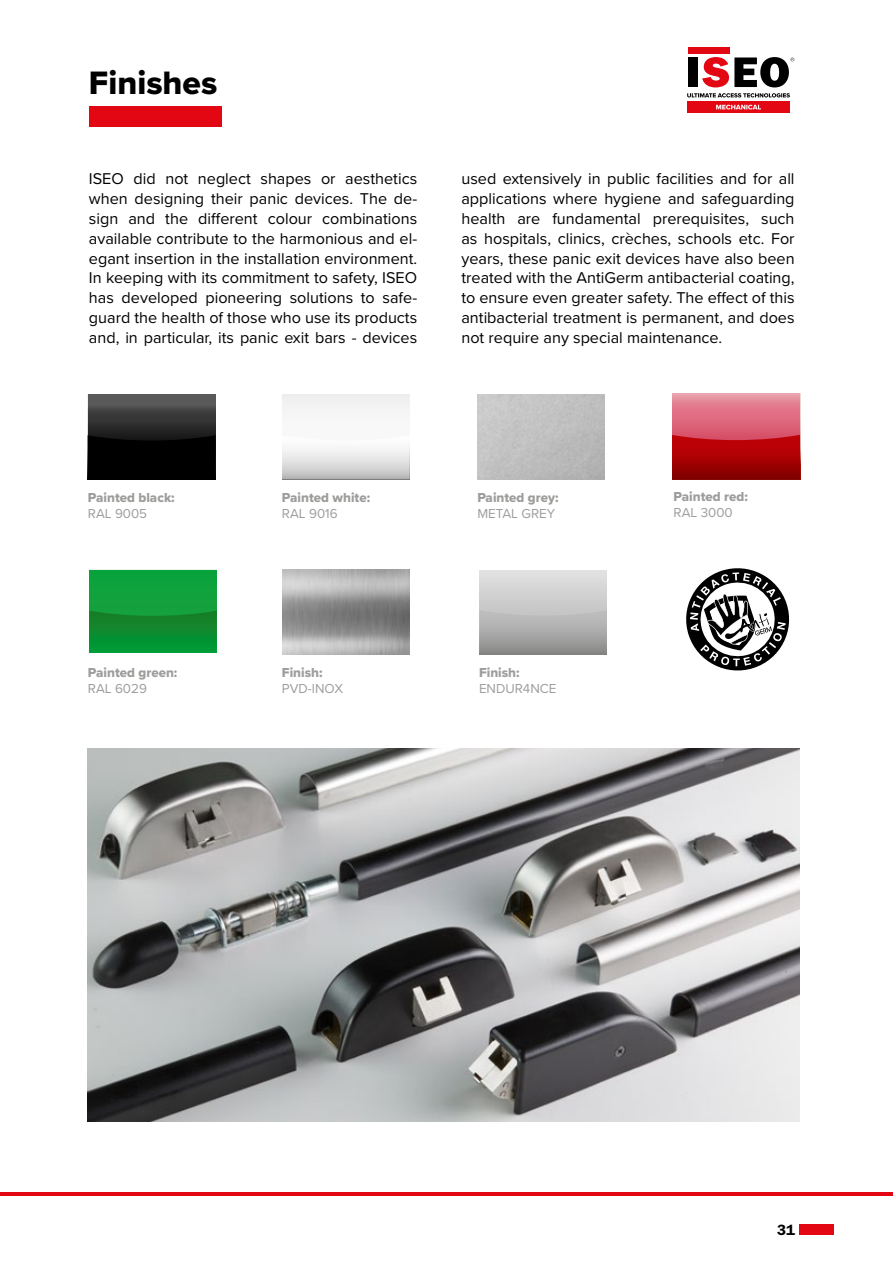
<style>
.page{position:relative;width:893px;height:1263px;background:#fff}
.page>*{position:absolute;margin:0;border:0;box-sizing:border-box;transform-origin:0 0}
.t1{font:33.6px "Proxima Nova Extrabld";color:#000}
.t2{font:16.2px/19.8px "Proxima Nova";color:#000;text-align:justify}
.t3{font:600 15px "ITC Franklin Gothic Std";color:#000}
.t4{font:13.5px "Proxima Nova Extrabld";color:#9d9d9c}
.t5{font:13.5px "Proxima Nova";color:#9d9d9c}
</style>
<div class="page">
<div style="left:799px;top:1225px;width:34px;height:10px;background:#e30613"></div>
<hr style="left:0;top:1192px;width:893px;height:4px;background:#e30613">
<svg style="left:687px;top:93px;width:103px;height:4px"></svg>
<div style="left:688px;top:47px;width:42px;height:7px;background:#e30613"></div>
<div style="left:688px;top:57px;width:10px;height:30px;background:#000"></div>
<svg style="left:702px;top:57px;width:92px;height:30px"></svg>
<div style="left:687px;top:101px;width:103px;height:11px;background:#e30613"></div>
<svg style="left:716px;top:105px;width:45px;height:4px"></svg>
<div style="left:480px;top:570px;width:127px;height:85px;background:linear-gradient(to right,#d4d4d4,#d4d4d4)"></div>
<svg style="left:480px;top:610px;width:127px;height:45px;background:#a7a7a7"></svg>
<img style="left:282px;top:570px;width:128px;height:85px">
<div style="left:282px;top:394px;width:128px;height:85px;background:#f7f7f7"></div>
<svg style="left:282px;top:450px;width:128px;height:29px"></svg>
<svg style="left:88px;top:394px;width:127px;height:41px;background:#3e3e3e"></svg>
<svg style="left:88px;top:435px;width:127px;height:44px;background:#020202"></svg>
<img style="left:88px;top:748px;width:711px;height:373px">
<div style="left:89px;top:106px;width:132px;height:21px;background:#e30613"></div>
<svg style="left:673px;top:394px;width:127px;height:41px;background:#e07286"></svg>
<svg style="left:673px;top:435px;width:127px;height:44px;background:#a8060a"></svg>
<svg style="left:686px;top:568px;width:104px;height:103px"></svg>
<svg style="left:89px;top:570px;width:128px;height:83px;background:#0d9736"></svg>
<h1 class="t1" style="left:89px;top:58px;width:130px">Finishes</h1>
<p class="t2" style="left:89px;top:168px;width:330px">ISEO did not neglect shapes or aesthetics when designing their panic devices. The de&shy;sign and the different colour combinations available contribute to the harmonious and el&shy;egant insertion in the installation environment.<br>In keeping with its commitment to safety, ISEO has developed pioneering solutions to safe&shy;guard the health of those who use its products and, in particular, its panic exit bars - devices</p>
<p class="t2" style="left:461px;top:168px;width:335px">used extensively in public facilities and for all applications where hygiene and safeguarding health are fundamental prerequisites, such as hospitals, clinics, crèches, schools etc. For years, these panic exit devices have also been treated with the AntiGerm antibacterial coating, to ensure even greater safety. The effect of this antibacterial treatment is permanent, and does not require any special maintenance.</p>
<p class="t4" style="left:88px;top:487px;width:88px">Painted black:</p>
<p class="t5" style="left:88px;top:503px;width:61px">RAL 9005</p>
<p class="t4" style="left:88px;top:662px;width:91px">Painted green:</p>
<p class="t5" style="left:88px;top:678px;width:61px">RAL 6029</p>
<p class="t4" style="left:282px;top:487px;width:90px">Painted white:</p>
<p class="t5" style="left:282px;top:503px;width:57px">RAL 9016</p>
<p class="t4" style="left:282px;top:663px;width:42px">Finish:</p>
<p class="t5" style="left:282px;top:679px;width:63px">PVD-INOX</p>
<p class="t4" style="left:477px;top:487px;width:83px">Painted grey:</p>
<p class="t5" style="left:477px;top:503px;width:79px">METAL GREY</p>
<p class="t4" style="left:479px;top:663px;width:42px">Finish:</p>
<p class="t5" style="left:479px;top:679px;width:79px">ENDUR4NCE</p>
<p class="t4" style="left:674px;top:487px;width:76px">Painted red:</p>
<p class="t5" style="left:674px;top:503px;width:61px">RAL 3000</p>
<p class="t3" style="left:777px;top:1221px;width:19px">31</p>
</div>
